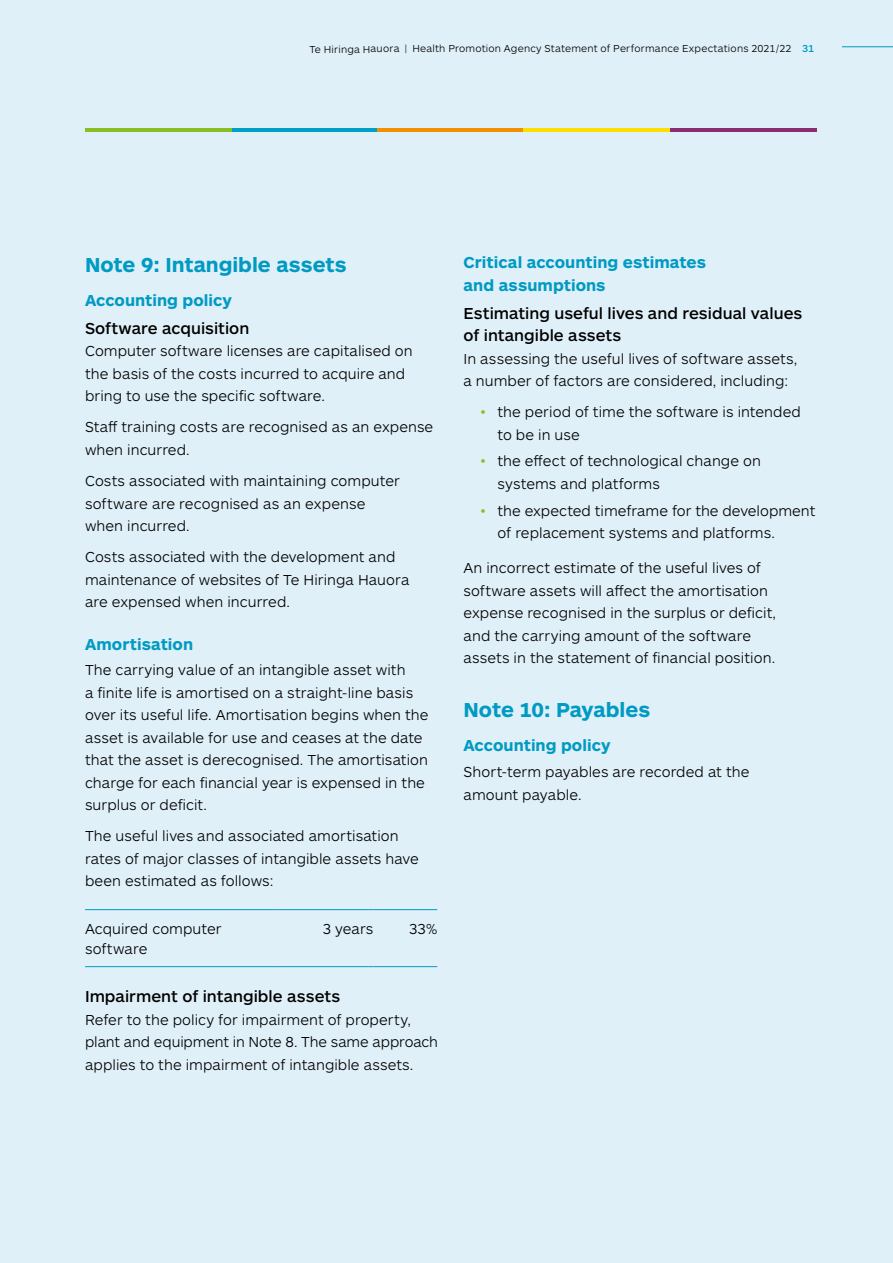
<style>
.page{position:relative;width:893px;height:1263px;background:#e0f0f8}
.page>*{position:absolute;margin:0;border:0;box-sizing:border-box;transform-origin:0 0}
.t1{font:700 21px "ARS Maquette Pro";letter-spacing:-.005em;color:#009ac3}
.t2{font:500 16.5px/22.5px "ARS Maquette Pro";color:#000}
.t3{font:700 16.5px/22.5px "ARS Maquette Pro";color:#009ac3}
.t4{font:300 15px/22.5px "ARS Maquette Pro";letter-spacing:.005em;color:#000}
.t5{font:300 10.5px "ARS Maquette Pro";letter-spacing:.015em;color:#000}
.s1{font-weight:500;color:#009ac3}
.s2{color:#89bd24}
</style>
<div class="page">
<hr style="left:842px;top:46px;width:51px;height:1px;background:#009ac3">
<hr style="left:85px;top:909px;width:195px;height:1px;background:#009ac3">
<hr style="left:280px;top:909px;width:93px;height:1px;background:#009ac3">
<hr style="left:373px;top:909px;width:64px;height:1px;background:#009ac3">
<hr style="left:85px;top:966px;width:195px;height:1px;background:#009ac3">
<hr style="left:280px;top:966px;width:93px;height:1px;background:#009ac3">
<hr style="left:373px;top:966px;width:64px;height:1px;background:#009ac3">
<hr style="left:230px;top:128px;width:147px;height:3px;background:#009fc7">
<hr style="left:85px;top:128px;width:147px;height:3px;background:#89bd24">
<hr style="left:377px;top:128px;width:146px;height:3px;background:#f39000">
<hr style="left:523px;top:128px;width:147px;height:3px;background:#ffdf00">
<hr style="left:670px;top:128px;width:146px;height:3px;background:#8a2e6f">
<p class="t5" style="left:309px;top:42px;width:506px">Te Hiringa Hauora | Health Promotion Agency Statement of Performance Expectations 2021/22 <span class="s1">31</span></p>
<h1 class="t1" style="left:85px;top:251px;width:263px">Note 9: Intangible assets</h1>
<p class="t3" style="left:85px;top:288px;width:148px">Accounting policy</p>
<p class="t2" style="left:85px;top:316px;width:166px">Software acquisition</p>
<p class="t4" style="left:85px;top:339px;width:329px">Computer software licenses are capitalised on the basis of the costs incurred to acquire and bring to use the specific software.</p>
<p class="t4" style="left:85px;top:415px;width:350px">Staff training costs are recognised as an expense when incurred.</p>
<p class="t4" style="left:85px;top:469px;width:316px">Costs associated with maintaining computer software are recognised as an expense when incurred.</p>
<p class="t4" style="left:85px;top:545px;width:326px">Costs associated with the development and maintenance of websites of Te Hiringa Hauora are expensed when incurred.</p>
<p class="t3" style="left:85px;top:632px;width:110px">Amortisation</p>
<p class="t4" style="left:85px;top:658px;width:345px">The carrying value of an intangible asset with<br>a finite life is amortised on a straight-line basis over its useful life. Amortisation begins when the asset is available for use and ceases at the date that the asset is derecognised. The amortisation charge for each financial year is expensed in the surplus or deficit.</p>
<p class="t4" style="left:85px;top:824px;width:335px">The useful lives and associated amortisation rates of major classes of intangible assets have been estimated as follows:</p>
<p class="t4" style="left:85px;top:919px;width:138px;line-height:19.5px">Acquired computer software</p>
<p class="t4" style="left:323px;top:917px;width:52px">3 years</p>
<p class="t4" style="left:409px;top:917px;width:30px">33%</p>
<p class="t2" style="left:85px;top:985px;width:257px">Impairment of intangible assets</p>
<p class="t4" style="left:85px;top:1008px;width:354px">Refer to the policy for impairment of property, plant and equipment in Note 8. The same approach applies to the impairment of intangible assets.</p>
<p class="t3" style="left:463px;top:250px;width:244px">Critical accounting estimates and assumptions</p>
<p class="t2" style="left:463px;top:301px;width:340px">Estimating useful lives and residual values of intangible assets</p>
<p class="t4" style="left:463px;top:346px;width:335px">In assessing the useful lives of software assets, a number of factors are considered, including:</p>
<p class="t4" style="left:497px;top:400px;width:305px;text-indent:-17px"><span class="s2">•</span> the period of time the software is intended to be in use</p>
<p class="t4" style="left:497px;top:449px;width:265px;text-indent:-17px"><span class="s2">•</span> the effect of technological change on systems and platforms</p>
<p class="t4" style="left:497px;top:498px;width:319px;text-indent:-17px"><span class="s2">•</span> the expected timeframe for the development of replacement systems and platforms.</p>
<p class="t4" style="left:463px;top:556px;width:314px">An incorrect estimate of the useful lives of software assets will affect the amortisation expense recognised in the surplus or deficit, and the carrying amount of the software assets in the statement of financial position.</p>
<h1 class="t1" style="left:463px;top:696px;width:188px">Note 10: Payables</h1>
<p class="t3" style="left:463px;top:734px;width:148px">Accounting policy</p>
<p class="t4" style="left:463px;top:760px;width:287px">Short-term payables are recorded at the amount payable.</p>
</div>
